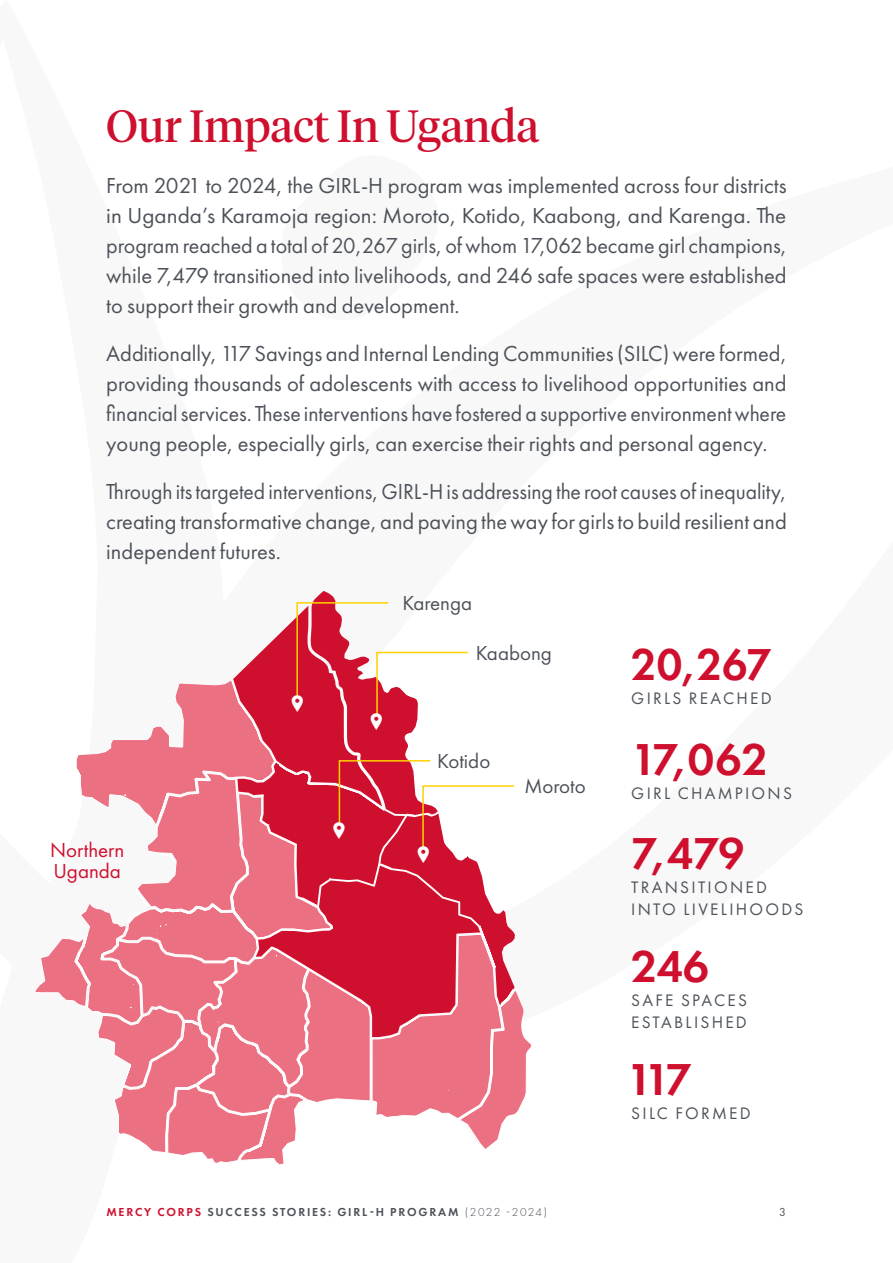
<style>
.page{position:relative;width:893px;height:1263px;background:#fff}
.page>*{position:absolute;margin:0;border:0;box-sizing:border-box;transform-origin:0 0}
.t1{font:600 46.35px "Futura PT";letter-spacing:-.01em;color:#cf0f2e}
.Heading_3{font:45px "Tiempos Headline";color:#cf0f2e}
.t2{font:22.5px/30px "Futura PT";color:#4d525a;text-align:justify}
.t3{font:22.5px/30px "Futura PT";color:#4d525a;text-align:justify;scale:.96 1}
.t4{font:21px "Futura PT";color:#4d525a}
.t5{font:21px/21px "Futura PT";color:#cf0f2e}
.t6{font:18px "CC Icon Font";color:#fff}
.t7{font:17.25px/22.2px "Futura PT";letter-spacing:.13em;color:#4d525a}
.t8{font:600 12px "Futura PT";letter-spacing:.15em;color:#4d5259}
.t9{font:12px "Futura PT";color:#4d5259}
.s1{color:#cf0f2e}
.s2{font-weight:300}
</style>
<div class="page">
<svg style="left:35px;top:591px;width:497px;height:574px"></svg>
<p class="Heading_3" style="left:106px;top:95px;width:434px">Our Impact In Uganda</p>
<p class="t2" style="left:106px;top:170px;width:682px">From 2021 to 2024, the GIRL-H program was implemented across four districts in Uganda’s Karamoja region: Moroto, Kotido, Kaabong, and Karenga. The program reached a total of 20,267 girls, of whom 17,062 became girl champions, while 7,479 transitioned into livelihoods, and 246 safe spaces were established to support their growth and development.</p>
<p class="t2" style="left:106px;top:338px;width:682px">Additionally, 117 Savings and Internal Lending Communities (SILC) were formed, providing thousands of adolescents with access to livelihood opportunities and financial services. These interventions have fostered a supportive environment where young people, especially girls, can exercise their rights and personal agency.</p>
<p class="t3" style="left:106px;top:476px;width:710px">Through its targeted interventions, GIRL-H is addressing the root causes of inequality, creating transformative change, and paving the way for girls to build resilient and independent futures.</p>
<p class="t5" style="left:50px;top:839px;width:76px">Northern<br>Uganda</p>
<p class="t6" style="left:292px;top:695px;width:14px">A</p>
<p class="t6" style="left:334px;top:822px;width:14px">A</p>
<p class="t6" style="left:371px;top:713px;width:14px">A</p>
<p class="t4" style="left:402px;top:591px;width:71px">Karenga</p>
<p class="t4" style="left:476px;top:640px;width:78px">Kaabong</p>
<p class="t4" style="left:437px;top:749px;width:55px">Kotido</p>
<p class="t6" style="left:418px;top:847px;width:14px">A</p>
<p class="t4" style="left:524px;top:774px;width:63px">Moroto</p>
<p class="t1" style="left:631px;top:635px;width:142px">20,267</p>
<p class="t7" style="left:631px;top:687px;width:142px">GIRLS REACHED</p>
<p class="t1" style="left:631px;top:730px;width:138px">17,062</p>
<p class="t7" style="left:631px;top:782px;width:162px">GIRL CHAMPIONS</p>
<p class="t1" style="left:631px;top:824px;width:115px">7,479</p>
<p class="t7" style="left:631px;top:876px;width:174px">TRANSITIONED<br>INTO LIVELIHOODS</p>
<p class="t1" style="left:631px;top:937px;width:79px">246</p>
<p class="t7" style="left:631px;top:989px;width:117px">SAFE SPACES<br>ESTABLISHED</p>
<p class="t1" style="left:627px;top:1051px;width:67px">117</p>
<p class="t7" style="left:631px;top:1102px;width:121px">SILC FORMED</p>
<p class="t8" style="left:106px;top:1204px;width:442px"><span class="s1">MERCY CORPS</span> SUCCESS STORIES: GIRL-H PROGRAM <span class="s2">(2022 -2024)</span></p>
<p class="t9" style="left:779px;top:1204px;width:8px">3</p>
</div>
